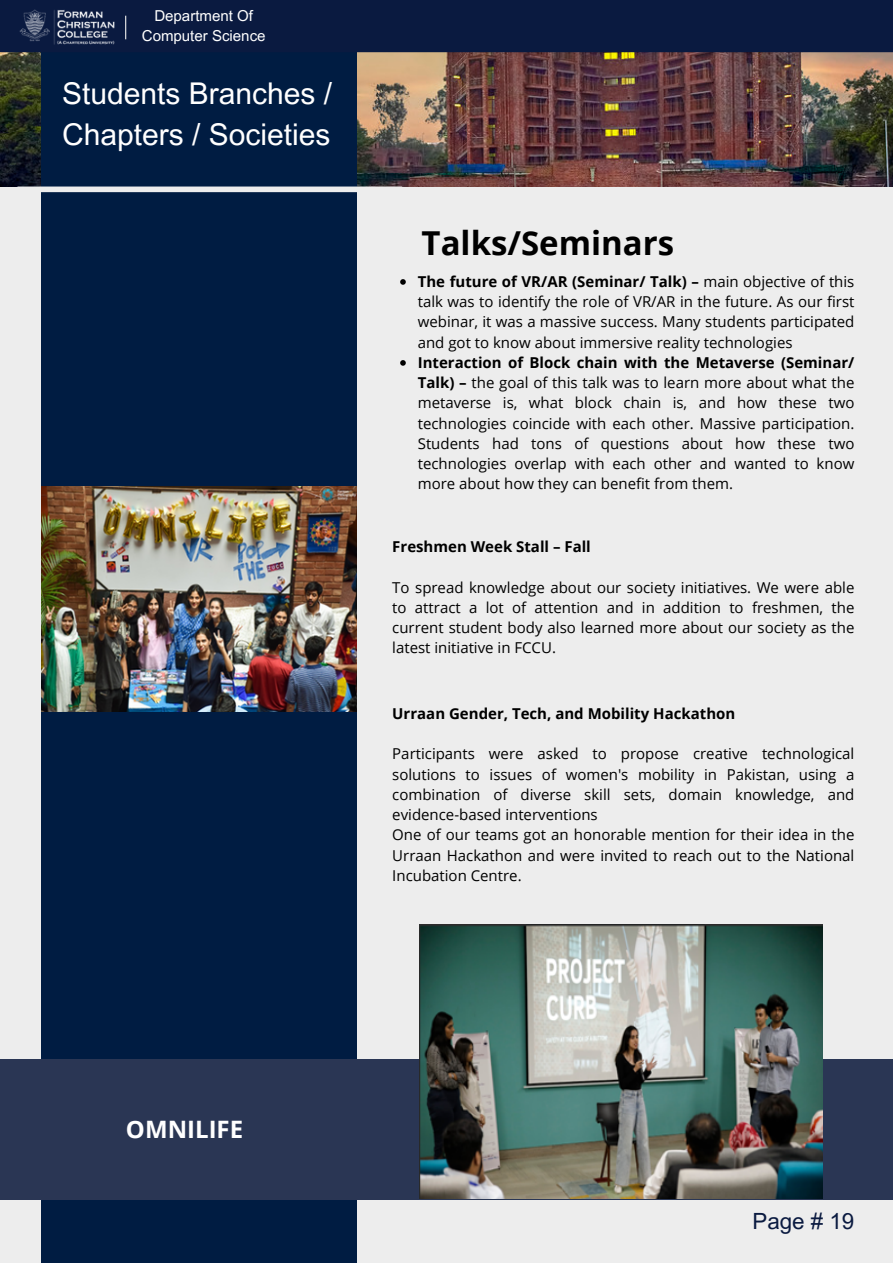
<style>
.page{position:relative;width:893px;height:1264px;background:#fff}
.page>*{position:absolute;margin:0;border:0;box-sizing:border-box;transform-origin:0 0}
.t1{font:700 33px "Open Sans";color:#000}
.t2{font:30px/41.5px "Arial MT Pro";color:#fff}
.t3{font:700 24px "Open Sans";color:#fff}
.t4{font:22.35px "Arial MT Pro";color:#0a1a40}
.t5{font:15px/20.2px "Open Sans";color:#000;text-align:justify}
.t6{font:700 15px "Open Sans";color:#000}
.t7{font:15px "Arial MT Pro";color:#fff}
.s1{font-weight:700}
</style>
<div class="page">
<div style="left:0;top:0;width:892px;height:1262px;background:#ededed"></div>
<img style="left:0;top:52px;width:892px;height:135px">
<div style="left:41px;top:0;width:315px;height:1262px;background:#001c42"></div>
<div style="left:0;top:1059px;width:892px;height:140px;background:#2a3654"></div>
<img style="left:420px;top:924px;width:402px;height:274px">
<div style="left:17px;top:186px;width:385px;height:6px;background:#ededed"></div>
<img style="left:41px;top:486px;width:315px;height:225px">
<svg style="left:400px;top:279px;width:6px;height:6px"></svg>
<svg style="left:400px;top:360px;width:6px;height:6px"></svg>
<div style="left:0;top:0;width:892px;height:52px;background:#0a1a40"></div>
<svg style="left:125px;top:16px;width:1px;height:23px"></svg>
<img style="left:19px;top:9px;width:97px;height:38px">
<p class="t7" style="left:154px;top:10px;width:100px">Department Of</p>
<p class="t7" style="left:142px;top:30px;width:125px">Computer Science</p>
<p class="t2" style="left:62px;top:76px;width:271px">Students Branches /<br>Chapters / Societies</p>
<p class="t1" style="left:421px;top:220px;width:254px">Talks/Seminars</p>
<p class="t5" style="left:418px;top:271px;width:438px"><span class="s1">The future of VR/AR (Seminar/ Talk) –</span> main objective of this talk was to identify the role of VR/AR in the future. As our first webinar, it was a massive success. Many students participated and got to know about immersive reality technologies</p>
<p class="t5" style="left:418px;top:352px;width:438px"><span class="s1">Interaction of Block chain with the Metaverse (Seminar/ Talk) –</span> the goal of this talk was to learn more about what the metaverse is, what block chain is, and how these two technologies coincide with each other. Massive participation.<br>Students had tons of questions about how these two technologies overlap with each other and wanted to know more about how they can benefit from them.</p>
<p class="t6" style="left:392px;top:536px;width:200px">Freshmen Week Stall – Fall</p>
<p class="t5" style="left:392px;top:576px;width:463px">To spread knowledge about our society initiatives. We were able to attract a lot of attention and in addition to freshmen, the current student body also learned more about our society as the latest initiative in FCCU.</p>
<p class="t6" style="left:392px;top:703px;width:344px">Urraan Gender, Tech, and Mobility Hackathon</p>
<p class="t5" style="left:392px;top:743px;width:463px">Participants were asked to propose creative technological solutions to issues of women's mobility in Pakistan, using a combination of diverse skill sets, domain knowledge, and evidence-based interventions</p>
<p class="t5" style="left:392px;top:824px;width:463px">One of our teams got an honorable mention for their idea in the Urraan Hackathon and were invited to reach out to the National Incubation Centre.</p>
<p class="t3" style="left:126px;top:1112px;width:119px">OMNILIFE</p>
<p class="t4" style="left:752px;top:1212px;width:103px">Page # 19</p>
</div>
